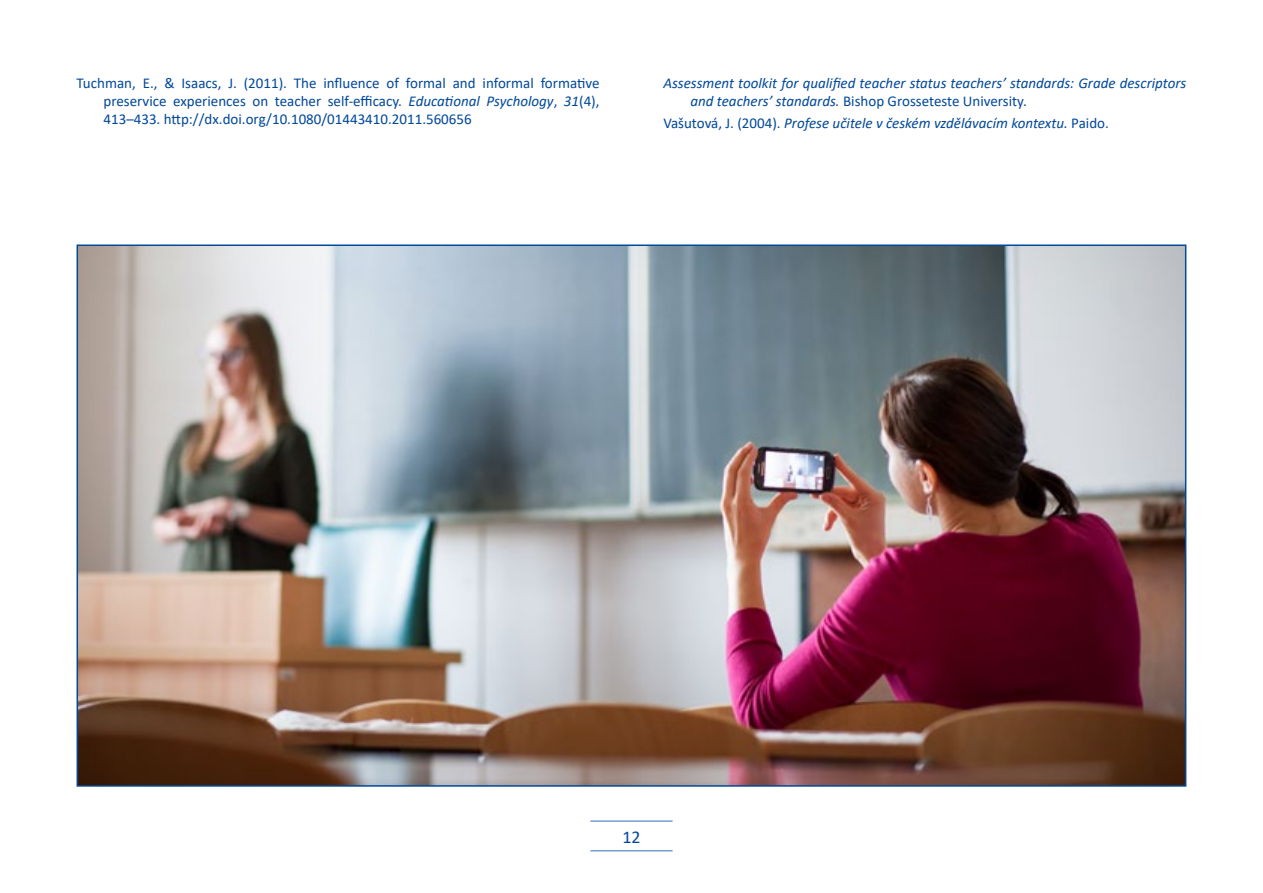
<style>
.page{position:relative;width:1263px;height:893px;background:#fff}
.page>*{position:absolute;margin:0;border:0;box-sizing:border-box;transform-origin:0 0}
.t1{font:18px "Calibri";color:#00489a}
.Literatura{font:15px/18px "Calibri";color:#00489a;text-align:justify}
.Literatura-2{font:italic 15px/18px "Calibri";color:#00489a}
.s1{font-style:italic}
.s2{font-style:normal}
</style>
<div class="page">
<hr style="left:590px;top:821px;width:83px;height:1px;background:#336dae">
<hr style="left:590px;top:850px;width:83px;height:1px;background:#336dae">
<img style="left:80px;top:247px;width:1103px;height:537px">
<p class="Literatura" style="left:104px;top:73px;width:497px;text-indent:-27px">Tuchman, E., &amp; Isaacs, J. (2011). The influence of formal and informal formative preservice experiences on teacher self-efficacy. <span class="s1">Educational Psychology</span>, <span class="s1">31</span>(4), 413–433. http://dx.doi.org/10.1080/01443410.2011.560656</p>
<p class="Literatura-2" style="left:690px;top:73px;width:497px;text-indent:-27px">Assessment toolkit for qualified teacher status teachers’ standards: Grade descriptors and teachers’ standards. <span class="s2">Bishop Grosseteste University.</span></p>
<p class="Literatura-2" style="left:663px;top:113px;width:447px"><span class="s2">Vašutová, J. (2004).</span> Profese učitele v českém vzdělávacím kontextu. <span class="s2">Paido.</span></p>
<p class="t1" style="left:622px;top:824px;width:20px">12</p>
</div>
